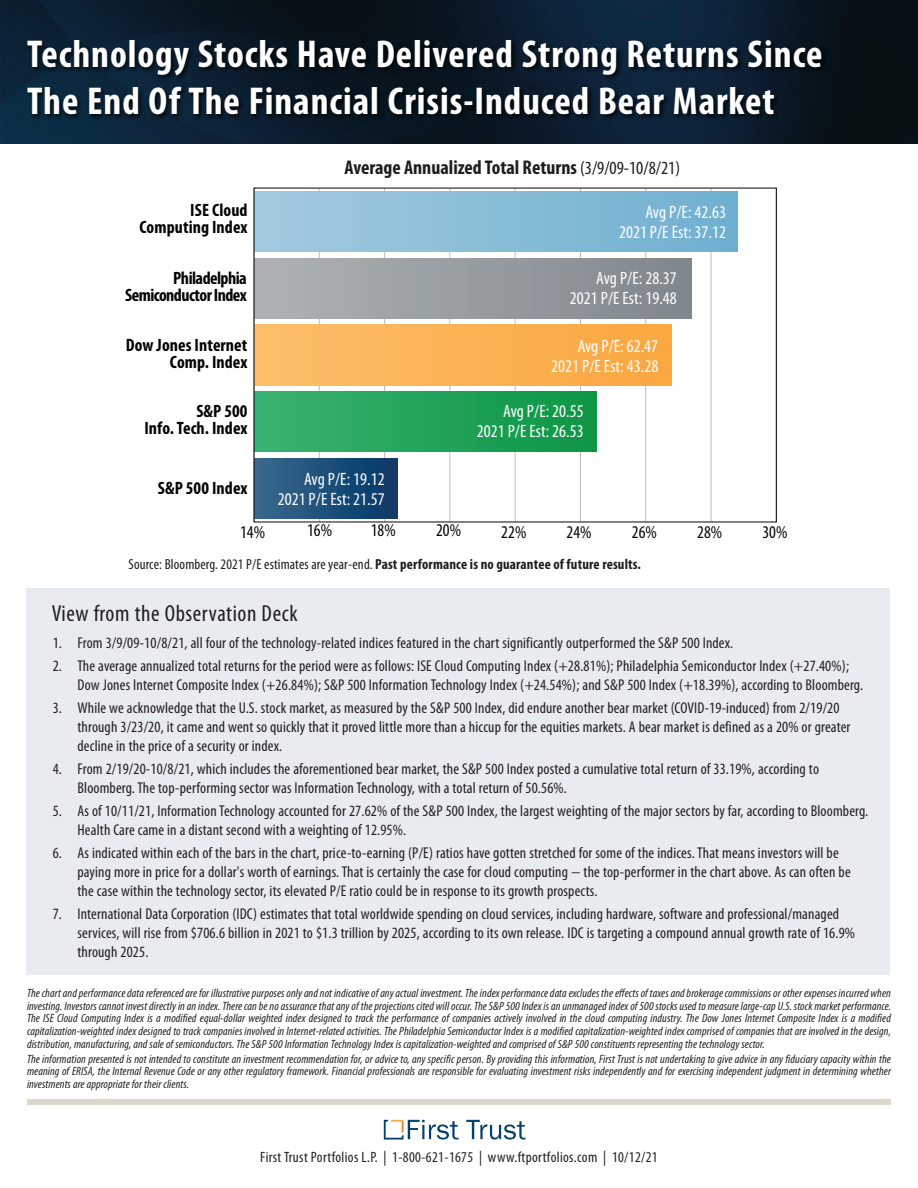
<style>
.page{position:relative;width:918px;height:1188px;background:#fff}
.page>*{position:absolute;margin:0;border:0;box-sizing:border-box;transform-origin:0 0}
.t1{font:700 condensed 39px/46.8px "Myriad Pro";letter-spacing:.025em;color:#fff}
.t2{font:condensed 23.25px "Myriad Pro";letter-spacing:.025em;color:#231f20}
.t3{font:700 condensed 19.95px "Myriad Pro";color:#201d1e}
.t4{font:condensed 18px/20px "Myriad Pro";letter-spacing:.005em;color:#fff;text-align:right}
.t5{font:700 condensed 18px/17.1px "Myriad Pro";letter-spacing:.005em;color:#040503;text-align:right}
.t6{font:700 condensed 18px/17.1px "Myriad Pro";letter-spacing:-.03em;color:#040503;text-align:right}
.t7{font:condensed 18px "Myriad Pro";letter-spacing:.005em;color:#040503}
.t8{font:condensed 15.75px/18.9px "Myriad Pro";letter-spacing:.01em;color:#231f20}
.t9{font:condensed 15px "Myriad Pro";letter-spacing:.025em;color:#231f20}
.t10{font:condensed 14.55px "Myriad Pro";letter-spacing:.01em;color:#201d1e}
.t11{font:italic condensed 12px/12.8px "Myriad Pro";letter-spacing:.005em;color:#231f20;text-align:justify}
.s1{font-weight:400;font-size:18.6px}
.s2{font-weight:700}
</style>
<div class="page">
<hr style="left:319px;top:188px;width:1px;height:334px;background:#bcbdbf">
<hr style="left:384px;top:188px;width:1px;height:334px;background:#bcbdbf">
<hr style="left:450px;top:188px;width:1px;height:334px;background:#bcbdbf">
<hr style="left:515px;top:188px;width:1px;height:334px;background:#bcbdbf">
<hr style="left:580px;top:188px;width:1px;height:334px;background:#bcbdbf">
<hr style="left:645px;top:188px;width:1px;height:334px;background:#bcbdbf">
<hr style="left:711px;top:188px;width:1px;height:334px;background:#bcbdbf">
<div style="left:254px;top:191px;width:483px;height:61px;background:linear-gradient(to right,#a2cadf,#6fafd0)"></div>
<div style="left:254px;top:258px;width:437px;height:60px;background:linear-gradient(to right,#aeb2b5,#80878c)"></div>
<div style="left:254px;top:325px;width:418px;height:60px;background:linear-gradient(to right,#fbbf69,#faa740)"></div>
<div style="left:254px;top:392px;width:343px;height:60px;background:linear-gradient(to right,#3ab273,#0c9544)"></div>
<div style="left:254px;top:459px;width:144px;height:60px;background:linear-gradient(to right,#38698e,#073767)"></div>
<img style="left:0;top:0;width:918px;height:144px">
<svg style="left:466px;top:1120px;width:60px;height:20px"></svg>
<svg style="left:384px;top:1120px;width:75px;height:20px"></svg>
<div style="left:27px;top:1099px;width:864px;height:6px;background:#dad8ca"></div>
<img style="left:19px;top:21px;width:859px;height:113px">
<div style="left:26px;top:588px;width:864px;height:387px;background:#e8ecf1"></div>
<p class="t1" style="left:27px;top:34px;width:797px">Technology Stocks Have Delivered Strong Returns Since<br>The End Of The Financial Crisis-Induced Bear Market</p>
<p class="t3" style="left:345px;top:160px;width:337px">Average Annualized Total Returns <span class="s1">(3/9/09-10/8/21)</span></p>
<p class="t5" style="left:139px;top:203px;width:110px">ISE Cloud<br>Computing Index</p>
<p class="t4" style="left:619px;top:203px;width:109px">Avg P/E: 42.63<br>2021 P/E Est: 37.12</p>
<p class="t4" style="left:570px;top:270px;width:109px">Avg P/E: 28.37<br>2021 P/E Est: 19.48</p>
<p class="t4" style="left:551px;top:337px;width:109px">Avg P/E: 62.47<br>2021 P/E Est: 43.28</p>
<p class="t4" style="left:477px;top:403px;width:109px">Avg P/E: 20.55<br>2021 P/E Est: 26.53</p>
<p class="t4" style="left:278px;top:471px;width:109px">Avg P/E: 19.12<br>2021 P/E Est: 21.57</p>
<p class="t6" style="left:125px;top:271px;width:123px">Philadelphia<br>Semiconductor Index</p>
<p class="t5" style="left:126px;top:338px;width:123px">Dow Jones Internet<br>Comp. Index</p>
<p class="t5" style="left:144px;top:404px;width:105px">S&amp;P 500<br>Info. Tech. Index</p>
<p class="t5" style="left:158px;top:481px;width:91px">S&amp;P 500 Index</p>
<p class="t7" style="left:240px;top:525px;width:27px">14%</p>
<p class="t7" style="left:307px;top:523px;width:27px">16%</p>
<p class="t7" style="left:371px;top:523px;width:27px">18%</p>
<p class="t7" style="left:436px;top:523px;width:27px">20%</p>
<p class="t7" style="left:501px;top:525px;width:27px">22%</p>
<p class="t7" style="left:567px;top:525px;width:27px">24%</p>
<p class="t7" style="left:632px;top:525px;width:27px">26%</p>
<p class="t7" style="left:697px;top:525px;width:27px">28%</p>
<p class="t7" style="left:762px;top:525px;width:27px">30%</p>
<p class="t10" style="left:129px;top:559px;width:514px">Source: Bloomberg. 2021 P/E estimates are year-end. <span class="s2">Past performance is no guarantee of future results.</span></p>
<p class="t2" style="left:52px;top:605px;width:247px">View from the Observation Deck</p>
<p class="t8" style="left:53px;top:634px;width:682px">1. From 3/9/09-10/8/21, all four of the technology-related indices featured in the chart significantly outperformed the S&amp;P 500 Index.</p>
<p class="t8" style="left:77px;top:657px;width:787px;text-indent:-25px">2. The average annualized total returns for the period were as follows: ISE Cloud Computing Index (+28.81%); Philadelphia Semiconductor Index (+27.40%);<br>Dow Jones Internet Composite Index (+26.84%); S&amp;P 500 Information Technology Index (+24.54%); and S&amp;P 500 Index (+18.39%), according to Bloomberg.</p>
<p class="t8" style="left:77px;top:700px;width:775px;text-indent:-25px">3. While we acknowledge that the U.S. stock market, as measured by the S&amp;P 500 Index, did endure another bear market (COVID-19-induced) from 2/19/20 through 3/23/20, it came and went so quickly that it proved little more than a hiccup for the equities markets. A bear market is defined as a 20% or greater decline in the price of a security or index.</p>
<p class="t8" style="left:77px;top:761px;width:743px;text-indent:-25px">4. From 2/19/20-10/8/21, which includes the aforementioned bear market, the S&amp;P 500 Index posted a cumulative total return of 33.19%, according to<br>Bloomberg. The top-performing sector was Information Technology, with a total return of 50.56%.</p>
<p class="t8" style="left:77px;top:803px;width:792px;text-indent:-25px">5. As of 10/11/21, Information Technology accounted for 27.62% of the S&amp;P 500 Index, the largest weighting of the major sectors by far, according to Bloomberg.<br>Health Care came in a distant second with a weighting of 12.95%.</p>
<p class="t8" style="left:77px;top:845px;width:775px;text-indent:-25px">6. As indicated within each of the bars in the chart, price-to-earning (P/E) ratios have gotten stretched for some of the indices. That means investors will be paying more in price for a dollar's worth of earnings. That is certainly the case for cloud computing − the top-performer in the chart above. As can often be the case within the technology sector, its elevated P/E ratio could be in response to its growth prospects.</p>
<p class="t8" style="left:77px;top:906px;width:779px;text-indent:-25px">7. International Data Corporation (IDC) estimates that total worldwide spending on cloud services, including hardware, software and professional/managed services, will rise from $706.6 billion in 2021 to $1.3 trillion by 2025, according to its own release. IDC is targeting a compound annual growth rate of 16.9% through 2025.</p>
<p class="t11" style="left:27px;top:988px;width:866px">The chart and performance data referenced are for illustrative purposes only and not indicative of any actual investment. The index performance data excludes the effects of taxes and brokerage commissions or other expenses incurred when investing. Investors cannot invest directly in an index. There can be no assurance that any of the projections cited will occur. The S&amp;P 500 Index is an unmanaged index of 500 stocks used to measure large-cap U.S. stock market performance.<br>The ISE Cloud Computing Index is a modified equal-dollar weighted index designed to track the performance of companies actively involved in the cloud computing industry. The Dow Jones Internet Composite Index is a modified capitalization-weighted index designed to track companies involved in Internet-related activities. The Philadelphia Semiconductor Index is a modified capitalization-weighted index comprised of companies that are involved in the design, distribution, manufacturing, and sale of semiconductors. The S&amp;P 500 Information Technology Index is capitalization-weighted and comprised of S&amp;P 500 constituents representing the technology sector.</p>
<p class="t11" style="left:27px;top:1053px;width:866px">The information presented is not intended to constitute an investment recommendation for, or advice to, any specific person. By providing this information, First Trust is not undertaking to give advice in any fiduciary capacity within the meaning of ERISA, the Internal Revenue Code or any other regulatory framework. Financial professionals are responsible for evaluating investment risks independently and for exercising independent judgment in determining whether investments are appropriate for their clients.</p>
<p class="t9" style="left:260px;top:1152px;width:399px">First Trust Portfolios L.P. | 1-800-621-1675 | www.ftportfolios.com | 10/12/21</p>
</div>
